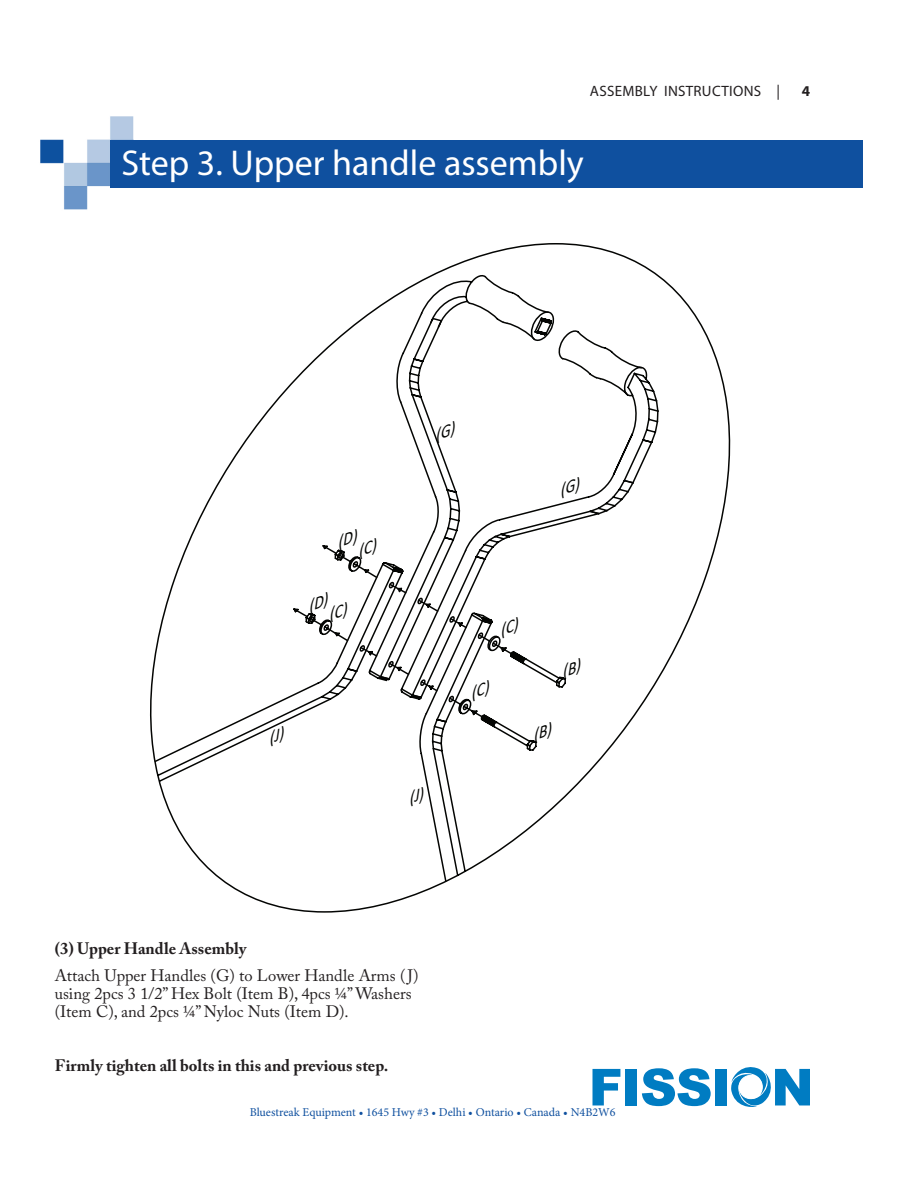
<style>
.page{position:relative;width:918px;height:1188px;background:#fff}
.page>*{position:absolute;margin:0;border:0;box-sizing:border-box;transform-origin:0 0}
.t1{font:36px "Myriad Pro";color:#fff}
.t2{font:italic 17.25px/15.5px "Calibri";color:#040503;scale:.95 1}
.t3{font:16.5px/18px "Adobe Caslon Pro";color:#231f20}
.t4{font:700 16.5px "Adobe Caslon Pro";color:#231f20}
.t5{font:15px "Myriad Pro";letter-spacing:.02em;color:#231f20}
.t6{font:700 15px "Myriad Pro";color:#231f20}
.t7{font:12px "Minion Pro";color:#0f509f}
</style>
<div class="page">
<svg style="left:592px;top:1069px;width:28px;height:36px"></svg>
<div style="left:626px;top:1069px;width:11px;height:36px;background:#007cc2"></div>
<svg style="left:642px;top:1068px;width:69px;height:38px"></svg>
<div style="left:716px;top:1069px;width:11px;height:36px;background:#007cc2"></div>
<svg style="left:731px;top:1067px;width:79px;height:40px"></svg>
<div style="left:739px;top:1075px;width:23px;height:24px;background:#fff;border-radius:50%"></div>
<div style="left:739px;top:1075px;width:24px;height:24px;border:1px solid #fff;border-radius:50%"></div>
<img style="left:40px;top:116px;width:94px;height:94px">
<div style="left:110px;top:140px;width:752px;height:48px;background:#0f509f"></div>
<svg style="left:150px;top:243px;width:581px;height:670px"></svg>
<svg style="left:270px;top:725px;width:15px;height:22px"></svg>
<svg style="left:436px;top:420px;width:20px;height:23px"></svg>
<svg style="left:561px;top:476px;width:20px;height:23px"></svg>
<svg style="left:410px;top:786px;width:15px;height:21px"></svg>
<svg style="left:501px;top:616px;width:18px;height:22px"></svg>
<svg style="left:563px;top:658px;width:19px;height:22px"></svg>
<svg style="left:472px;top:679px;width:18px;height:23px"></svg>
<svg style="left:534px;top:721px;width:18px;height:22px"></svg>
<p class="t5" style="left:590px;top:82px;width:192px">ASSEMBLY INSTRUCTIONS |</p>
<p class="t6" style="left:802px;top:82px;width:10px">4</p>
<h1 class="t1" style="left:122px;top:141px;width:464px">Step 3. Upper handle assembly</h1>
<p class="t2" style="left:349px;top:530px;width:21px;text-indent:-16px;rotate:-20deg">(D) (C)</p>
<p class="t2" style="left:320px;top:593px;width:21px;text-indent:-16px;rotate:-20deg">(D) (C)</p>
<p class="t4" style="left:55px;top:939px;width:193px">(3) Upper Handle Assembly</p>
<p class="t3" style="left:55px;top:966px;width:365px">Attach Upper Handles (G) to Lower Handle Arms ( J) using 2pcs 3 1/2” Hex Bolt (Item B), 4pcs ¼” Washers (Item C), and 2pcs ¼” Nyloc Nuts (Item D).</p>
<p class="t4" style="left:55px;top:1056px;width:335px">Firmly tighten all bolts in this and previous step.</p>
<p class="t7" style="left:250px;top:1104px;width:367px">Bluestreak Equipment • 1645 Hwy #3 • Delhi • Ontario • Canada • N4B2W6</p>
</div>
